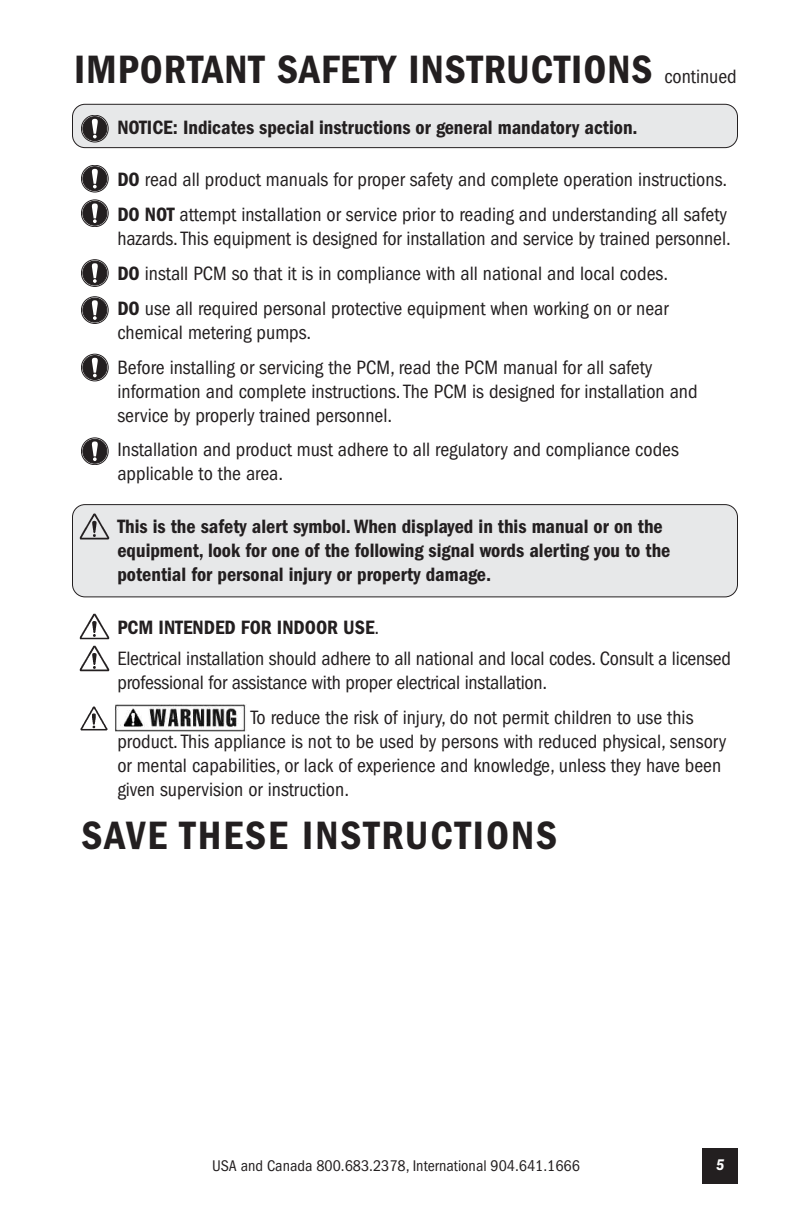
<style>
.page{position:relative;width:792px;height:1224px;background:#fff}
.page>*{position:absolute;margin:0;border:0;box-sizing:border-box;transform-origin:0 0}
.t1{font:600 condensed 41px "Franklin Gothic";letter-spacing:.025em;color:#231f20}
.t2{font:600 condensed 41px "Franklin Gothic";letter-spacing:.05em;color:#231f20}
.t3{font:condensed 20px/34.8px "Franklin Gothic";color:#231f20}
.t4{font:600 condensed 20px/24px "Franklin Gothic";color:#231f20}
.t5{font:condensed 16px "Franklin Gothic";color:#231f20}
.t6{font:italic 600 condensed 16px "Franklin Gothic";color:#fff}
.s1{font-weight:400;font-size:20px}
.s2{font-weight:600}
</style>
<div class="page">
<div style="left:72px;top:505px;width:666px;height:92px;background:#e7e8e9;border-radius:12px"></div>
<div style="left:72px;top:504px;width:666px;height:93px;border:2px solid #231f20;border-radius:13px"></div>
<div style="left:72px;top:104px;width:666px;height:44px;background:#e7e8e9;border-radius:12px"></div>
<div style="left:72px;top:104px;width:666px;height:44px;border:2px solid #231f20;border-radius:13px"></div>
<svg style="left:81px;top:115px;width:27px;height:27px"></svg>
<div style="left:81px;top:115px;width:27px;height:27px;border:1px solid #231f20;border-radius:50%"></div>
<div style="left:83px;top:117px;width:24px;height:24px;background:#231f20;border-radius:50%"></div>
<div style="left:83px;top:116px;width:24px;height:25px;border:1px solid #231f20;border-radius:50%"></div>
<svg style="left:92px;top:119px;width:6px;height:19px"></svg>
<svg style="left:81px;top:165px;width:28px;height:28px"></svg>
<svg style="left:81px;top:165px;width:27px;height:27px"></svg>
<div style="left:81px;top:165px;width:27px;height:27px;border:1px solid #231f20;border-radius:50%"></div>
<div style="left:83px;top:167px;width:24px;height:24px;background:#231f20;border-radius:50%"></div>
<div style="left:83px;top:167px;width:24px;height:24px;border:1px solid #231f20;border-radius:50%"></div>
<svg style="left:92px;top:169px;width:6px;height:19px"></svg>
<svg style="left:81px;top:260px;width:27px;height:26px"></svg>
<div style="left:81px;top:260px;width:27px;height:27px;border:1px solid #231f20;border-radius:50%"></div>
<div style="left:83px;top:261px;width:24px;height:24px;background:#231f20;border-radius:50%"></div>
<div style="left:83px;top:261px;width:24px;height:24px;border:1px solid #231f20;border-radius:50%"></div>
<svg style="left:92px;top:263px;width:6px;height:20px"></svg>
<svg style="left:81px;top:297px;width:27px;height:26px"></svg>
<div style="left:81px;top:297px;width:27px;height:27px;border:1px solid #231f20;border-radius:50%"></div>
<div style="left:83px;top:298px;width:24px;height:24px;background:#231f20;border-radius:50%"></div>
<div style="left:83px;top:298px;width:24px;height:24px;border:1px solid #231f20;border-radius:50%"></div>
<svg style="left:92px;top:300px;width:6px;height:20px"></svg>
<img style="left:79px;top:513px;width:31px;height:27px">
<img style="left:79px;top:613px;width:31px;height:27px">
<img style="left:79px;top:645px;width:31px;height:27px">
<div style="left:702px;top:1148px;width:36px;height:36px;background:#231f20"></div>
<svg style="left:81px;top:199px;width:28px;height:28px"></svg>
<svg style="left:81px;top:200px;width:27px;height:27px"></svg>
<div style="left:81px;top:200px;width:27px;height:27px;border:1px solid #231f20;border-radius:50%"></div>
<div style="left:83px;top:201px;width:24px;height:24px;background:#231f20;border-radius:50%"></div>
<div style="left:83px;top:201px;width:24px;height:24px;border:1px solid #231f20;border-radius:50%"></div>
<svg style="left:92px;top:203px;width:6px;height:20px"></svg>
<svg style="left:81px;top:354px;width:27px;height:27px"></svg>
<div style="left:81px;top:354px;width:27px;height:27px;border:1px solid #231f20;border-radius:50%"></div>
<div style="left:83px;top:356px;width:24px;height:24px;background:#231f20;border-radius:50%"></div>
<div style="left:83px;top:355px;width:24px;height:25px;border:1px solid #231f20;border-radius:50%"></div>
<svg style="left:92px;top:358px;width:6px;height:19px"></svg>
<svg style="left:81px;top:438px;width:27px;height:27px"></svg>
<div style="left:81px;top:438px;width:27px;height:27px;border:1px solid #231f20;border-radius:50%"></div>
<div style="left:83px;top:439px;width:24px;height:24px;background:#231f20;border-radius:50%"></div>
<div style="left:83px;top:439px;width:24px;height:24px;border:1px solid #231f20;border-radius:50%"></div>
<svg style="left:92px;top:441px;width:6px;height:20px"></svg>
<img style="left:115px;top:705px;width:131px;height:27px">
<img style="left:80px;top:706px;width:28px;height:25px">
<h1 class="t1" style="left:74px;top:56px;width:664px">IMPORTANT SAFETY INSTRUCTIONS <span class="s1">continued</span></h1>
<p class="t4" style="left:117px;top:117px;width:522px">NOTICE: Indicates special instructions or general mandatory action.</p>
<p class="t3" style="left:117px;top:164px;width:611px"><span class="s2">DO</span> read all product manuals for proper safety and complete operation instructions.<br><span class="s2">DO NOT</span> attempt installation or service prior to reading and understanding all safety</p>
<p class="t3" style="left:117px;top:223px;width:615px">hazards.This equipment is designed for installation and service by trained personnel.<br><span class="s2">DO</span> install PCM so that it is in compliance with all national and local codes.<br><span class="s2">DO</span> use all required personal protective equipment when working on or near</p>
<p class="t3" style="left:117px;top:316px;width:536px">chemical metering pumps.<br>Before installing or servicing the PCM, read the PCM manual for all safety</p>
<p class="t3" style="left:117px;top:381px;width:582px;line-height:24px">information and complete instructions.The PCM is designed for installation and service by properly trained personnel.</p>
<p class="t3" style="left:117px;top:439px;width:563px;line-height:24px">Installation and product must adhere to all regulatory and compliance codes applicable to the area.</p>
<p class="t4" style="left:117px;top:516px;width:555px">This is the safety alert symbol. When displayed in this manual or on the equipment, look for one of the following signal words alerting you to the potential for personal injury or property damage.</p>
<p class="t3" style="left:117px;top:613px;width:615px;line-height:31.2px"><span class="s2">PCM INTENDED FOR INDOOR USE</span>.<br>Electrical installation should adhere to all national and local codes. Consult a licensed</p>
<p class="t3" style="left:251px;top:667px;width:444px;text-indent:-133px">professional for assistance with proper electrical installation.<br>To reduce the risk of injury, do not permit children to use this</p>
<p class="t3" style="left:117px;top:731px;width:611px;line-height:24px">product.This appliance is not to be used by persons with reduced physical, sensory or mental capabilities, or lack of experience and knowledge, unless they have been given supervision or instruction.</p>
<h1 class="t2" style="left:81px;top:822px;width:477px">SAVE THESE INSTRUCTIONS</h1>
<p class="t5" style="left:212px;top:1160px;width:369px">USA and Canada 800.683.2378, International 904.641.1666</p>
<p class="t6" style="left:716px;top:1159px;width:10px">5</p>
</div>
